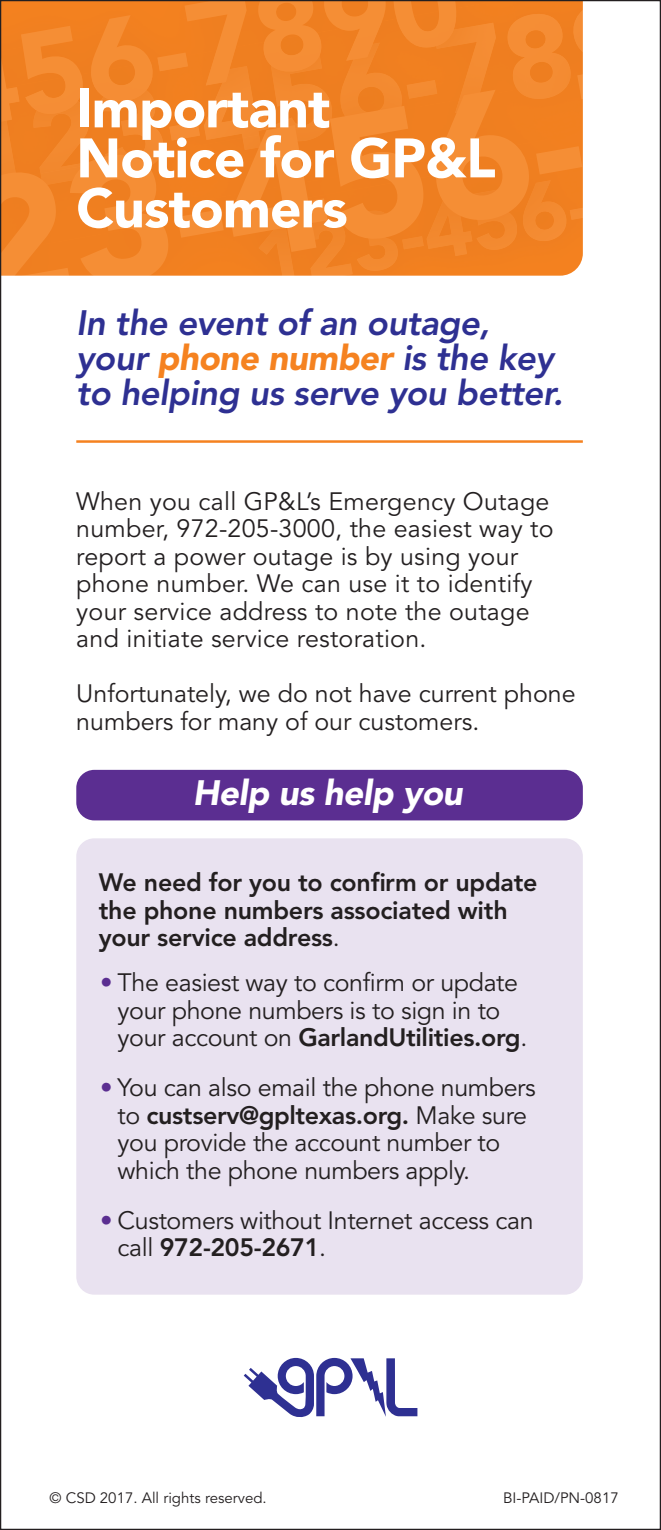
<style>
.page{position:relative;width:661px;height:1530px;background:#fff}
.page>*{position:absolute;margin:0;border:0;box-sizing:border-box;transform-origin:0 0}
.t1{font:900 55px/50px "Avenir";letter-spacing:-.015em;color:#fff}
.t2{font:italic 800 35px/35px "Avenir";letter-spacing:-.015em;color:#2e3092}
.t3{font:italic 900 35px "Avenir";letter-spacing:-.015em;color:#fff}
.t4{font:25px/27.5px "Avenir";color:#231f20}
.t5{font:800 25px/27.5px "Avenir";letter-spacing:-.01em;color:#231f20}
.t6{font:15px "Avenir";color:#231f20}
.s1{font-weight:900;color:#f58220}
.s2{font-weight:400}
.s3{color:#5b2e91}
.s4{font-weight:800}
</style>
<div class="page">
<svg style="left:2px;top:2px;width:581px;height:274px;background:#f18528"></svg>
<div style="left:76px;top:770px;width:507px;height:50px;background:#5b2e91;border-radius:18px"></div>
<hr style="left:76px;top:440px;width:506px;height:3px;background:#f58220">
<div style="left:76px;top:838px;width:506px;height:457px;background:#e9e2f0;border-radius:18px"></div>
<svg style="left:244px;top:1358px;width:173px;height:59px"></svg>
<h1 class="t1" style="left:76px;top:88px;width:421px">Important<br>Notice for GP&amp;L<br>Customers</h1>
<h2 class="t2" style="left:76px;top:308px;width:488px">In the event of an outage, your <span class="s1">phone number</span> is the key to helping us serve you better.</h2>
<p class="t4" style="left:76px;top:488px;width:478px">When you call GP&amp;L’s Emergency Outage number, 972-205-3000, the easiest way to report a power outage is by using your phone number. We can use it to identify your service address to note the outage and initiate service restoration.</p>
<p class="t4" style="left:76px;top:680px;width:501px">Unfortunately, we do not have current phone numbers for many of our customers.</p>
<h2 class="t3" style="left:193px;top:779px;width:271px">Help us help you</h2>
<p class="t5" style="left:99px;top:869px;width:440px">We need for you to confirm or update the phone numbers associated with your service address<span class="s2">.</span></p>
<p class="t4" style="left:118px;top:969px;width:411px;text-indent:-18px"><span class="s3">•</span> The easiest way to confirm or update your phone numbers is to sign in to your account on <span class="s4">GarlandUtilities.org</span>.</p>
<p class="t4" style="left:118px;top:1074px;width:420px;text-indent:-18px"><span class="s3">•</span> You can also email the phone numbers to <span class="s4">custserv@gpltexas.org.</span> Make sure you provide the account number to which the phone numbers apply.</p>
<p class="t4" style="left:118px;top:1207px;width:417px;text-indent:-18px"><span class="s3">•</span> Customers without Internet access can call <span class="s4">972-205-2671</span>.</p>
<p class="t6" style="left:50px;top:1488px;width:219px">© CSD 2017. All rights reserved.</p>
<p class="t6" style="left:503px;top:1488px;width:117px">BI-PAID/PN-0817</p>
</div>
